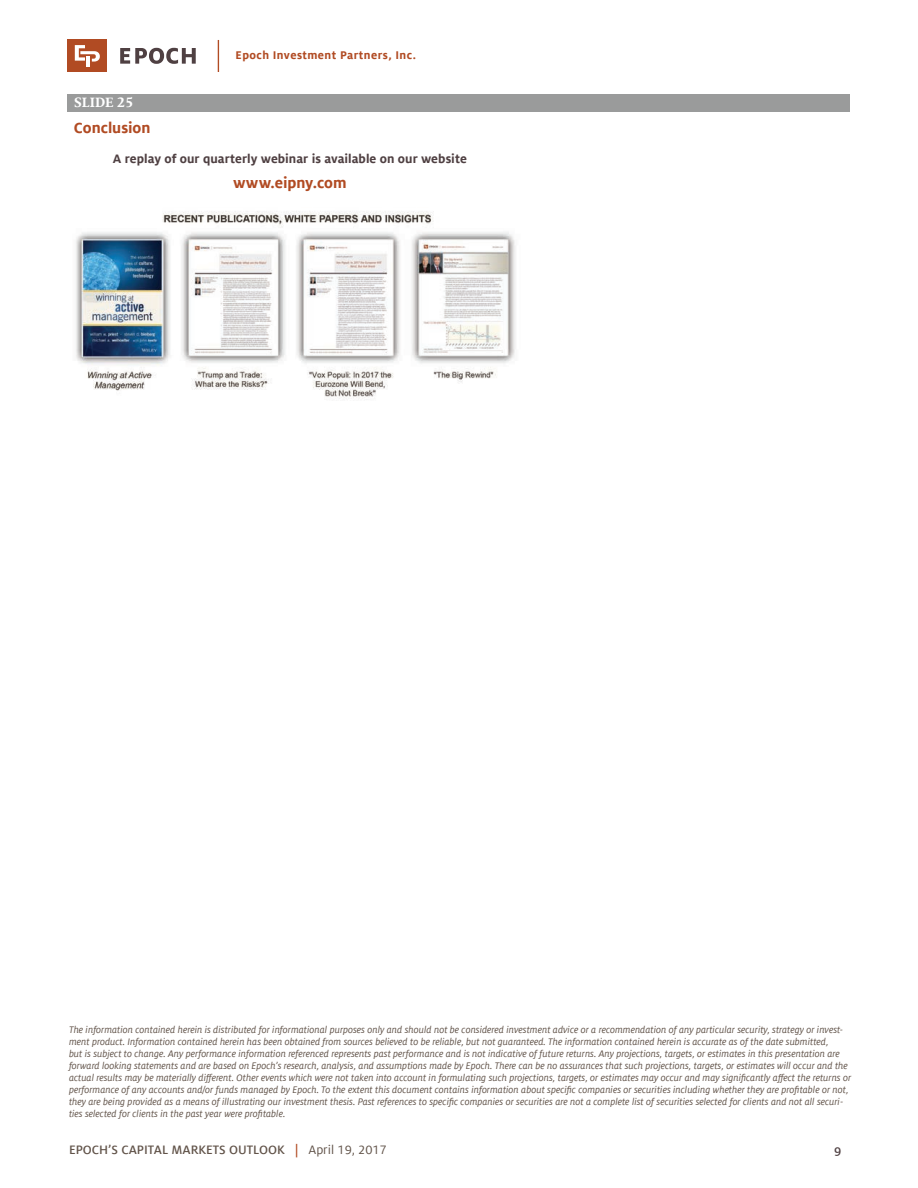
<style>
.page{position:relative;width:918px;height:1188px;background:#fff}
.page>*{position:absolute;margin:0;border:0;box-sizing:border-box;transform-origin:0 0}
.t1{font:700 16.5px "Milo Offc Pro";color:#b14b23}
.t2{font:700 15px "Milo Serif Offc Pro";color:#fff}
.t3{font:700 13.5px "Milo Offc Pro";letter-spacing:.005em;color:#4f4042}
.t4{font:500 13.5px "Milo Sc Offc Pro";color:#615349}
.t5{font:500 13.5px "Milo Sc Offc Pro";color:#4f4042}
.t6{font:700 12.3px "Milo Offc Pro";letter-spacing:.035em;color:#b14b23}
.t7{font:italic 10.5px/12px "Milo Offc Pro";color:#615349}
.s1{color:#b14b23}
.s2{font-family:"Milo Offc Pro";font-weight:400}
</style>
<div class="page">
<svg style="left:120px;top:48px;width:76px;height:16px"></svg>
<div style="left:67px;top:39px;width:40px;height:33px;background:#b14b23"></div>
<svg style="left:75px;top:45px;width:25px;height:17px"></svg>
<hr style="left:86px;top:56px;width:4px;height:11px;background:#fff">
<hr style="left:218px;top:40px;width:1px;height:32px;background:#b14b23">
<div style="left:68px;top:94px;width:782px;height:18px;background:#9a9b9b"></div>
<img style="left:76px;top:211px;width:440px;height:188px">
<h2 class="t2" style="left:74px;top:94px;width:60px">SLIDE 25</h2>
<h1 class="t1" style="left:74px;top:118px;width:78px">Conclusion</h1>
<p class="t6" style="left:236px;top:48px;width:182px">Epoch Investment Partners, Inc.</p>
<p class="t3" style="left:113px;top:151px;width:356px">A replay of our quarterly webinar is available on our website</p>
<h1 class="t1" style="left:233px;top:174px;width:115px">www.eipny.com</h1>
<p class="t7" style="left:69px;top:1023px;width:784px">The information contained herein is distributed for informational purposes only and should not be considered investment advice or a recommendation of any particular security, strategy or invest&shy;ment product. Information contained herein has been obtained from sources believed to be reliable, but not guaranteed. The information contained herein is accurate as of the date submitted,<br>but is subject to change. Any performance information referenced represents past performance and is not indicative of future returns. Any projections, targets, or estimates in this presentation are forward looking statements and are based on Epoch’s research, analysis, and assumptions made by Epoch. There can be no assurances that such projections, targets, or estimates will occur and the actual results may be materially different. Other events which were not taken into account in formulating such projections, targets, or estimates may occur and may significantly affect the returns or performance of any accounts and/or funds managed by Epoch. To the extent this document contains information about specific companies or securities including whether they are profitable or not, they are being provided as a means of illustrating our investment thesis. Past references to specific companies or securities are not a complete list of securities selected for clients and not all securi&shy;ties selected for clients in the past year were profitable.</p>
<p class="t4" style="left:69px;top:1142px;width:319px">EPOCH’S CAPITAL MARKETS OUTLOOK <span class="s1">|</span> <span class="s2">April 19, 2017</span></p>
<p class="t5" style="left:834px;top:1142px;width:9px">9</p>
</div>
